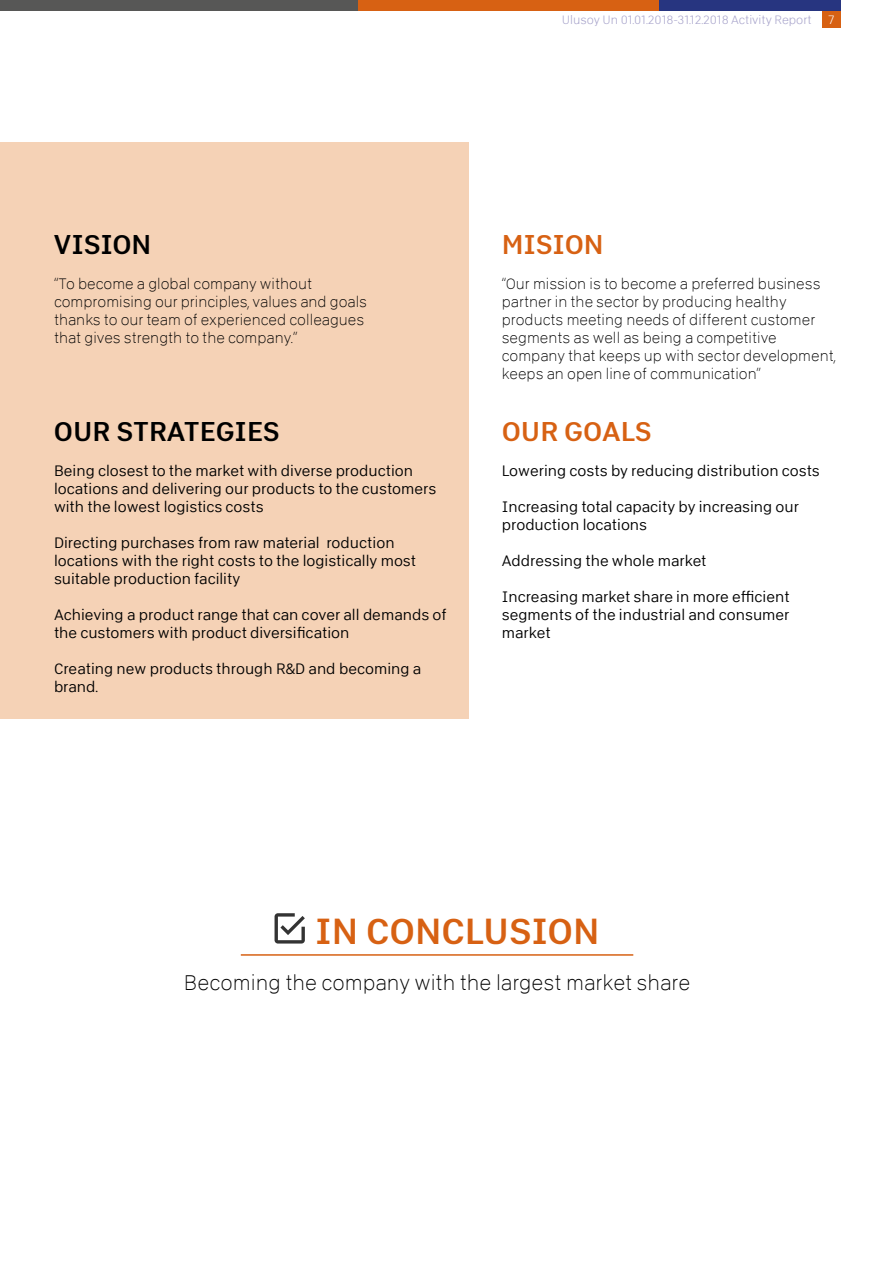
<style>
.page{position:relative;width:893px;height:1263px;background:#fff}
.page>*{position:absolute;margin:0;border:0;box-sizing:border-box;transform-origin:0 0}
.t1{font:36px "Abitare Sans 500 wt";color:#d76113}
.t2{font:27px "Abitare Sans 500 wt";letter-spacing:-.005em;color:#000}
.t3{font:27px "Abitare Sans 500 wt";color:#d76113}
.t4{font:21px "Abitare Sans 0 wt";color:#000}
.t5{font:15px/18px "Abitare Sans 200 wt";color:#000}
.t6{font:15px/18px "Abitare Sans 0 wt";color:#000}
.t7{font:12px "Abitare Sans 100 wt";color:#a6a2ca}
.t8{font:12px "Abitare Sans 100 wt";color:#fff}
</style>
<div class="page">
<div style="left:0;top:142px;width:469px;height:577px;background:#f5d2b6"></div>
<hr style="left:241px;top:954px;width:392px;height:2px;background:#d76113">
<svg style="left:275px;top:913px;width:30px;height:30px"></svg>
<div style="left:822px;top:5px;width:18px;height:23px;background:#d76113"></div>
<div style="left:659px;top:0;width:181px;height:11px;background:#273580"></div>
<div style="left:358px;top:0;width:301px;height:11px;background:#d76113"></div>
<div style="left:0;top:0;width:358px;height:11px;background:#575756"></div>
<p class="t7" style="left:562px;top:13px;width:251px">Ulusoy Un 01.01.2018-31.12.2018 Activity Report</p>
<p class="t8" style="left:828px;top:13px;width:8px">7</p>
<h2 class="t2" style="left:54px;top:229px;width:99px">VISION</h2>
<p class="t6" style="left:54px;top:275px;width:314px">“To become a global company without compromising our principles, values and goals thanks to our team of experienced colleagues that gives strength to the company.”</p>
<h2 class="t2" style="left:54px;top:416px;width:227px">OUR STRATEGIES</h2>
<p class="t5" style="left:54px;top:461px;width:384px">Being closest to the market with diverse production locations and delivering our products to the customers with the lowest logistics costs</p>
<p class="t5" style="left:54px;top:533px;width:364px">Directing purchases from raw material roduction locations with the right costs to the logistically most suitable production facility</p>
<p class="t5" style="left:54px;top:605px;width:394px">Achieving a product range that can cover all demands of the customers with product diversification</p>
<p class="t5" style="left:54px;top:659px;width:369px">Creating new products through R&amp;D and becoming a brand.</p>
<h2 class="t3" style="left:502px;top:229px;width:103px">MISION</h2>
<p class="t6" style="left:502px;top:275px;width:336px">“Our mission is to become a preferred business partner in the sector by producing healthy products meeting needs of different customer segments as well as being a competitive company that keeps up with sector development, keeps an open line of communication”</p>
<h2 class="t3" style="left:502px;top:416px;width:151px">OUR GOALS</h2>
<p class="t5" style="left:502px;top:461px;width:320px">Lowering costs by reducing distribution costs</p>
<p class="t5" style="left:502px;top:497px;width:299px">Increasing total capacity by increasing our production locations</p>
<p class="t5" style="left:502px;top:551px;width:206px">Addressing the whole market</p>
<p class="t5" style="left:502px;top:587px;width:289px;text-align:justify">Increasing market share in more efficient segments of the industrial and consumer market</p>
<h1 class="t1" style="left:315px;top:910px;width:286px">IN CONCLUSION</h1>
<h3 class="t4" style="left:184px;top:970px;width:508px">Becoming the company with the largest market share</h3>
</div>
